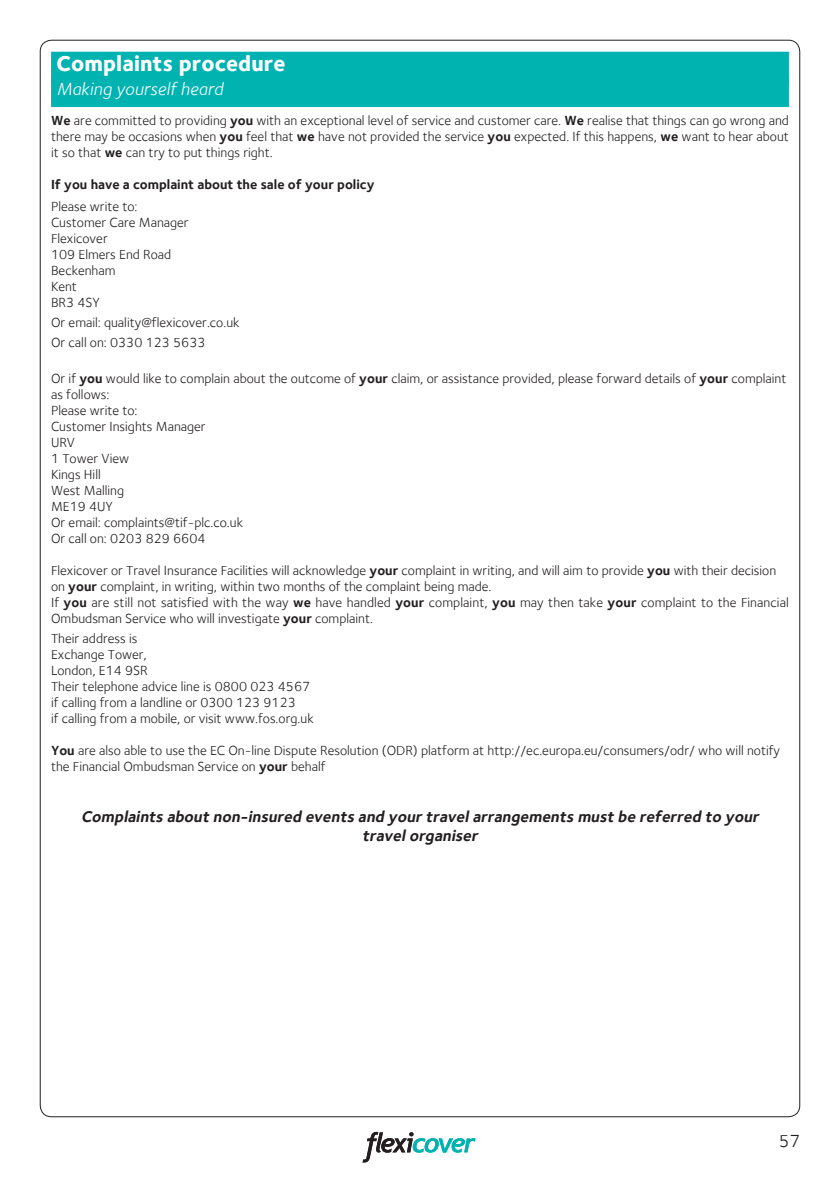
<style>
.page{position:relative;width:840px;height:1191px;background:#fff}
.page>*{position:absolute;margin:0;border:0;box-sizing:border-box;transform-origin:0 0}
.t1{font:800 22px "Foundry Sterling";letter-spacing:.005em;color:#fff}
.t2{font:italic 18px "Foundry Sterling";letter-spacing:.005em;color:#fff}
.t3{font:18px "Foundry Sterling";color:#231f20}
.t4{font:italic 700 16px/19.2px "Foundry Sterling";color:#231f20;text-align:center}
.t5{font:13.6px/16px "Foundry Sterling";color:#231f20}
.t6{font:700 13.6px "Foundry Sterling";color:#231f20}
.s1{font-weight:700}
</style>
<div class="page">
<svg style="left:362px;top:1131px;width:113px;height:31px"></svg>
<div style="left:51px;top:52px;width:737px;height:30px;background:#00b3b1"></div>
<div style="left:51px;top:77px;width:737px;height:30px;background:#00b3b1"></div>
<h1 class="t1" style="left:56px;top:50px;width:230px">Complaints procedure</h1>
<h2 class="t2" style="left:56px;top:79px;width:168px">Making yourself heard</h2>
<p class="t5" style="left:51px;top:112px;width:739px;text-align:justify"><span class="s1">We</span> are committed to providing <span class="s1">you</span> with an exceptional level of service and customer care. <span class="s1">We</span> realise that things can go wrong and there may be occasions when <span class="s1">you</span> feel that <span class="s1">we</span> have not provided the service <span class="s1">you</span> expected. If this happens, <span class="s1">we</span> want to hear about it so that <span class="s1">we</span> can try to put things right.</p>
<p class="t6" style="left:51px;top:176px;width:325px">If you have a complaint about the sale of your policy</p>
<p class="t5" style="left:51px;top:198px;width:139px">Please write to:<br>Customer Care Manager<br>Flexicover<br>109 Elmers End Road<br>Beckenham<br>Kent<br>BR3 4SY</p>
<p class="t5" style="left:51px;top:312px;width:190px;line-height:20px">Or email: quality@flexicover.co.uk<br>Or call on: 0330 123 5633</p>
<p class="t5" style="left:51px;top:370px;width:736px">Or if <span class="s1">you</span> would like to complain about the outcome of <span class="s1">your</span> claim, or assistance provided, please forward details of <span class="s1">your</span> complaint as follows:<br>Please write to:<br>Customer Insights Manager<br>URV<br>1 Tower View<br>Kings Hill<br>West Malling<br>ME19 4UY<br>Or email: complaints@tif-plc.co.uk<br>Or call on: 0203 829 6604</p>
<p class="t5" style="left:51px;top:562px;width:738px">Flexicover or Travel Insurance Facilities will acknowledge <span class="s1">your</span> complaint in writing, and will aim to provide <span class="s1">you</span> with their decision on <span class="s1">your</span> complaint, in writing, within two months of the complaint being made.<br>If <span class="s1">you</span> are still not satisfied with the way <span class="s1">we</span> have handled <span class="s1">your</span> complaint, <span class="s1">you</span> may then take <span class="s1">your</span> complaint to the Financial Ombudsman Service who will investigate <span class="s1">your</span> complaint.</p>
<p class="t5" style="left:51px;top:630px;width:264px">Their address is<br>Exchange Tower,<br>London, E14 9SR<br>Their telephone advice line is 0800 023 4567 if calling from a landline or 0300 123 9123<br>if calling from a mobile, or visit www.fos.org.uk</p>
<p class="t5" style="left:51px;top:742px;width:730px"><span class="s1">You</span> are also able to use the EC On-line Dispute Resolution (ODR) platform at http://ec.europa.eu/consumers/odr/ who will notify the Financial Ombudsman Service on <span class="s1">your</span> behalf</p>
<p class="t4" style="left:81px;top:806px;width:682px">Complaints about non-insured events and your travelarrangements must be referred to your travelorganiser</p>
<h2 class="t3" style="left:778px;top:1130px;width:23px">57</h2>
</div>
